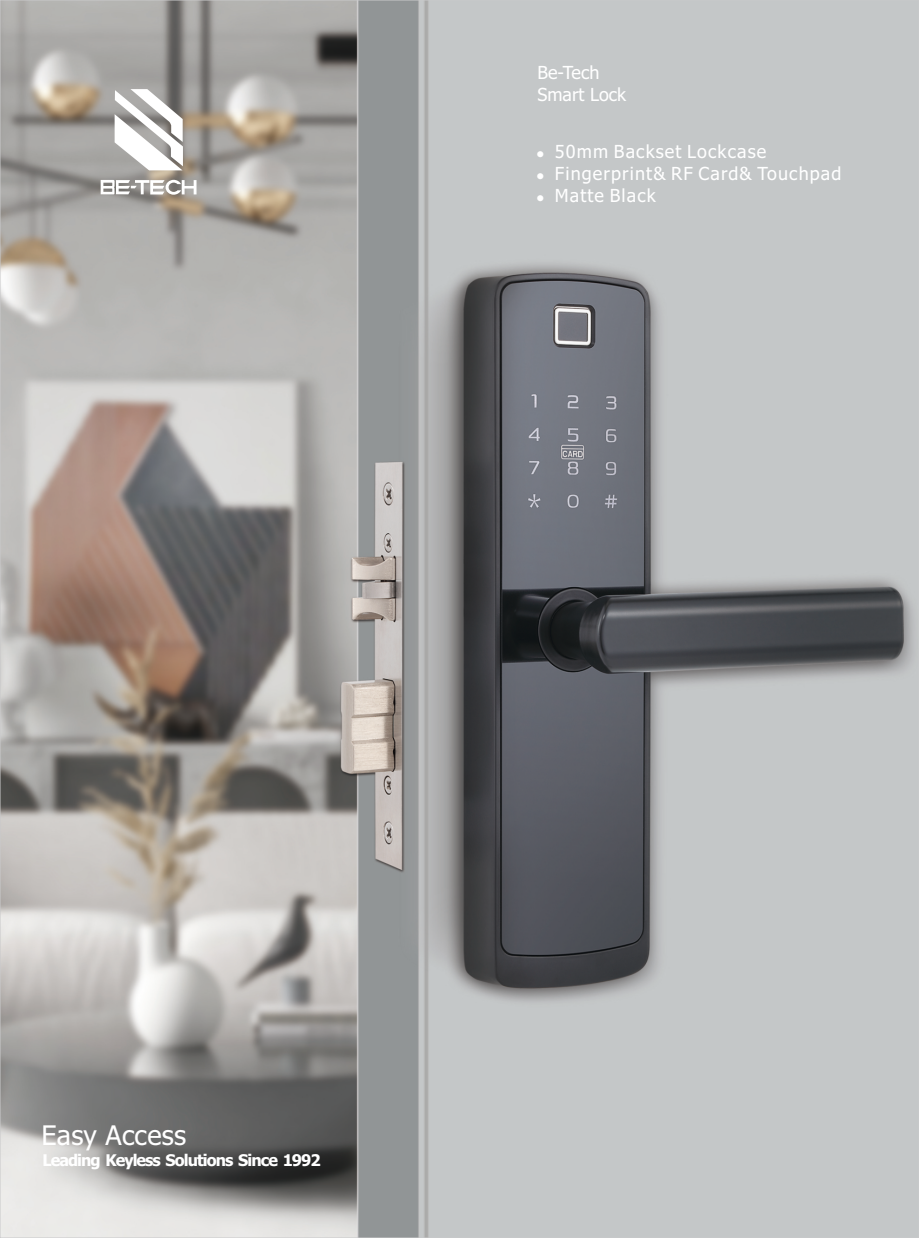
<style>
.page{position:relative;width:919px;height:1238px;background:#fff}
.page>*{position:absolute;margin:0;border:0;box-sizing:border-box;transform-origin:0 0}
.t1{font:27px "Tahoma";letter-spacing:.01em;color:#fff}
.t2{font:18px "Tahoma";letter-spacing:.06em;color:#fff}
.t3{font:18px/21.8px "Tahoma";color:#fff}
.t4{font:700 16.05px "Tahoma";letter-spacing:-.06em;color:#fff}
</style>
<div class="page">
<img style="left:2px;top:2px;width:914px;height:1233px">
<svg style="left:115px;top:89px;width:68px;height:81px"></svg>
<svg style="left:101px;top:180px;width:95px;height:15px"></svg>
<p class="t3" style="left:537px;top:63px;width:90px">Be-Tech<br>Smart Lock</p>
<p class="t2" style="left:536px;top:144px;width:231px">● 50mm Backset Lockcase</p>
<p class="t2" style="left:536px;top:166px;width:306px">● Fingerprint&amp; RF Card&amp; Touchpad</p>
<p class="t2" style="left:536px;top:188px;width:121px">● Matte Black</p>
<h1 class="t1" style="left:41px;top:1124px;width:146px">Easy Access</h1>
<p class="t4" style="left:42px;top:1153px;width:280px">Leading Keyless Solutions Since 1992</p>
</div>
